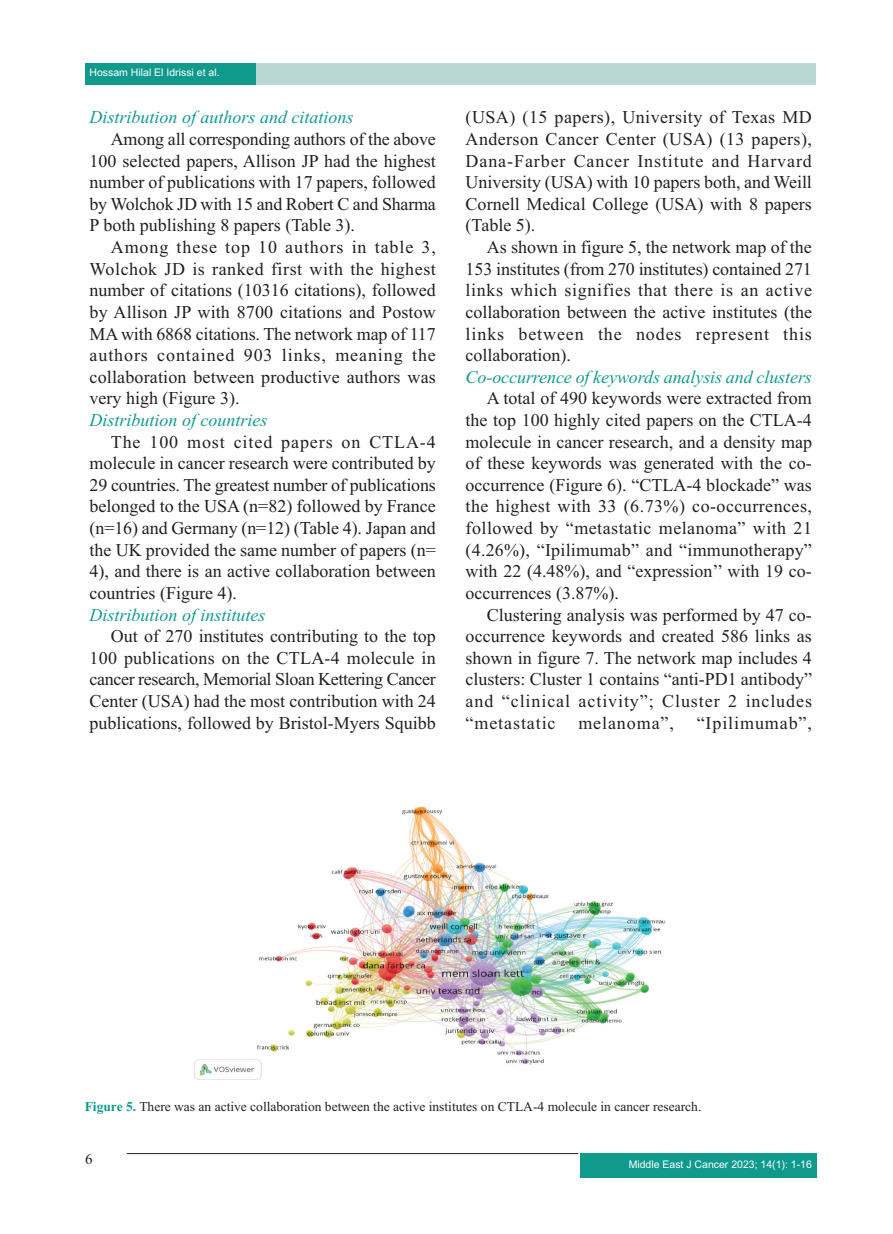
<style>
.page{position:relative;width:893px;height:1234px;background:#fff}
.page>*{position:absolute;margin:0;border:0;box-sizing:border-box;transform-origin:0 0}
.t1{font:18px/21.6px "Times New Roman";color:#231f20;text-align:justify}
.t2{font:italic 18px "Times New Roman";color:#0f9a8c}
.t3{font:18px "Times New Roman";letter-spacing:.05em;color:#231f20}
.t4{font:15px "Times New Roman";color:#231f20}
.t5{font:13.5px "Times New Roman";color:#231f20}
.t6{font:10.5px "Arial";color:#fff}
.s1{font-weight:700;color:#0f9a8c}
</style>
<div class="page">
<div style="left:86px;top:64px;width:730px;height:21px;background:#b9d8d4"></div>
<div style="left:85px;top:64px;width:171px;height:21px;background:#0f9a8c"></div>
<div style="left:580px;top:1153px;width:236px;height:24px;background:#0f9a8c"></div>
<hr style="left:127px;top:1152px;width:451px;height:1px;background:#231f20">
<img style="left:194px;top:806px;width:471px;height:274px">
<p class="t6" style="left:90px;top:68px;width:132px">Hossam Hilal El Idrissi et al.</p>
<p class="t2" style="left:90px;top:111px;width:266px">Distribution of authors and citations</p>
<p class="t1" style="left:90px;top:130px;width:348px;text-indent:21px">Among all corresponding authors of the above 100 selected papers, Allison JP had the highest number of publications with 17 papers, followed by Wolchok JD with 15 and Robert C and Sharma P both publishing 8 papers (Table 3).</p>
<p class="t1" style="left:90px;top:238px;width:348px;text-indent:21px">Among these top 10 authors in table 3, Wolchok JD is ranked first with the highest number of citations (10316 citations), followed by Allison JP with 8700 citations and Postow MA with 6868 citations. The network map of 117 authors contained 903 links, meaning the collaboration between productive authors was very high (Figure 3).</p>
<p class="t2" style="left:90px;top:413px;width:180px">Distribution of countries</p>
<p class="t1" style="left:90px;top:432px;width:348px;text-indent:21px">The 100 most cited papers on CTLA-4 molecule in cancer research were contributed by 29 countries. The greatest number of publications belonged to the USA (n=82) followed by France (n=16) and Germany (n=12) (Table 4). Japan and the UK provided the same number of papers (n= 4), and there is an active collaboration between countries (Figure 4).</p>
<p class="t2" style="left:90px;top:608px;width:178px">Distribution of institutes</p>
<p class="t1" style="left:90px;top:627px;width:348px;text-indent:21px">Out of 270 institutes contributing to the top 100 publications on the CTLA-4 molecule in cancer research, Memorial Sloan Kettering Cancer Center (USA) had the most contribution with 24 publications, followed by Bristol-Myers Squibb</p>
<p class="t1" style="left:466px;top:108px;width:348px">(USA) (15 papers), University of Texas MD Anderson Cancer Center (USA) (13 papers), Dana-Farber Cancer Institute and Harvard University (USA) with 10 papers both, and Weill Cornell Medical College (USA) with 8 papers (Table 5).</p>
<p class="t1" style="left:466px;top:238px;width:348px;text-indent:21px">As shown in figure 5, the network map of the 153 institutes (from 270 institutes) contained 271 links which signifies that there is an active collaboration between the active institutes (the links between the nodes represent this collaboration).</p>
<p class="t2" style="left:466px;top:370px;width:348px">Co-occurrence of keywords analysis and clusters</p>
<p class="t1" style="left:466px;top:389px;width:348px;text-indent:21px">A total of 490 keywords were extracted from the top 100 highly cited papers on the CTLA-4 molecule in cancer research, and a density map of these keywords was generated with the co&shy;occurrence (Figure 6). “CTLA-4 blockade” was the highest with 33 (6.73%) co-occurrences, followed by “metastatic melanoma” with 21 (4.26%), “Ipilimumab” and “immunotherapy” with 22 (4.48%), and “expression’’ with 19 co&shy;occurrences (3.87%).</p>
<p class="t1" style="left:466px;top:605px;width:348px;text-indent:21px">Clustering analysis was performed by 47 co&shy;occurrence keywords and created 586 links as shown in figure 7. The network map includes 4 clusters: Cluster 1 contains “anti-PD1 antibody” and “clinical activity”; Cluster 2 includes “metastatic</p>
<p class="t3" style="left:578px;top:716px;width:97px">melanoma”,</p>
<p class="t3" style="left:697px;top:716px;width:117px">“Ipilimumab”,</p>
<p class="t5" style="left:85px;top:1101px;width:618px"><span class="s1">Figure 5.</span> There was an active collaboration between the active institutes on CTLA-4 molecule in cancer research.</p>
<p class="t4" style="left:85px;top:1152px;width:9px">6</p>
<p class="t6" style="left:629px;top:1160px;width:185px">Middle East J Cancer 2023; 14(1): 1-16</p>
</div>
